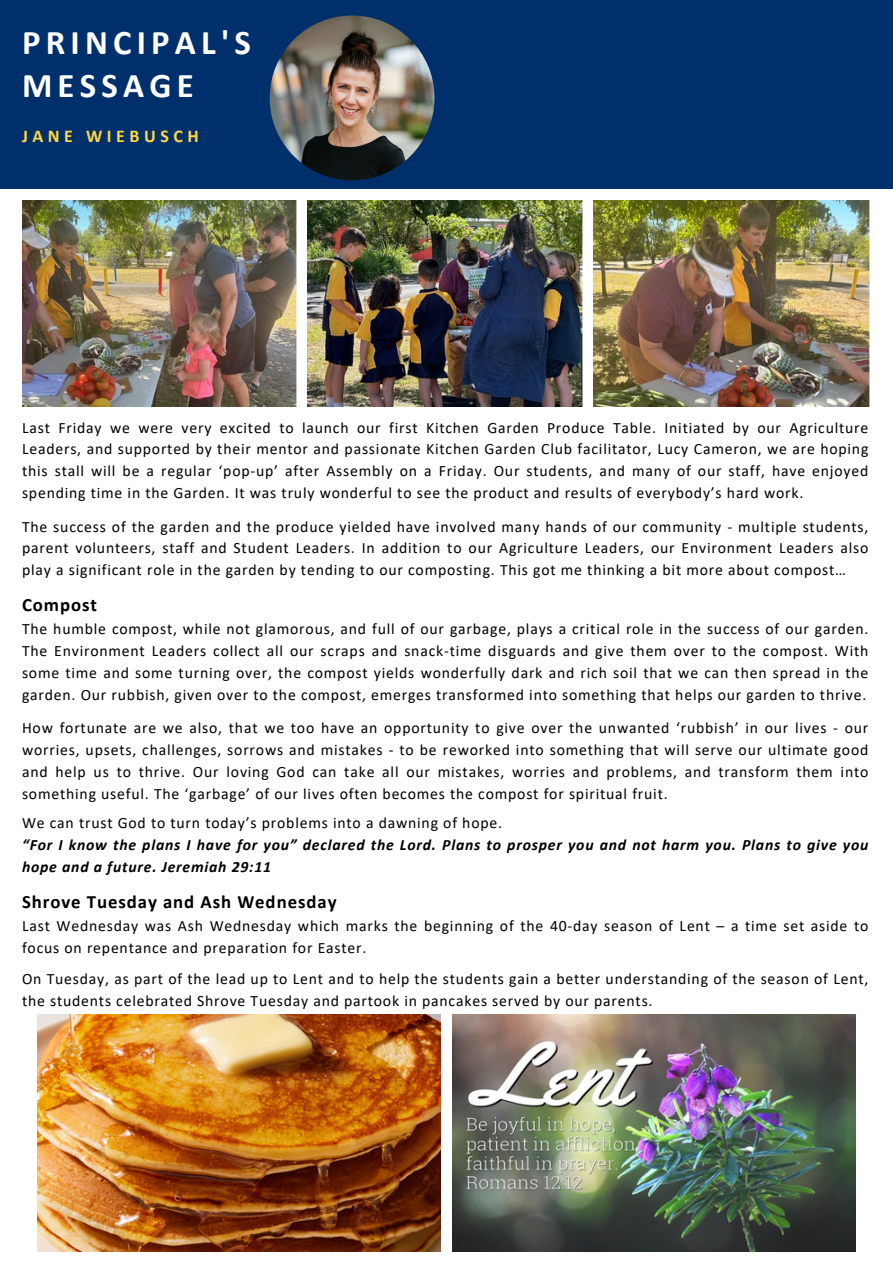
<style>
.page{position:relative;width:893px;height:1264px;background:#fff}
.page>*{position:absolute;margin:0;border:0;box-sizing:border-box;transform-origin:0 0}
.t1{font:700 34.8px/43.8px "Calibri";letter-spacing:.15em;color:#fff}
.t2{font:700 18.75px "Calibri";letter-spacing:.05em;color:#000}
.t3{font:700 18px "Calibri";letter-spacing:.25em;color:#ffd840}
.t4{font:15.75px/21.9px "Calibri";letter-spacing:.05em;color:#000;text-align:justify}
.t5{font:italic 700 15.75px/21.9px "Calibri";letter-spacing:.05em;color:#000}
</style>
<div class="page">
<img style="left:38px;top:1014px;width:403px;height:237px">
<img style="left:452px;top:1014px;width:403px;height:237px">
<img style="left:22px;top:201px;width:275px;height:206px">
<img style="left:308px;top:201px;width:274px;height:206px">
<img style="left:594px;top:201px;width:275px;height:206px">
<div style="left:0;top:0;width:892px;height:188px;background:#00306b"></div>
<img style="left:270px;top:15px;width:164px;height:165px;border-radius:50%">
<p class="t1" style="left:22px;top:23px;width:230px">PRINCIPAL'S<br>MESSAGE</p>
<p class="t3" style="left:22px;top:129px;width:178px">JANE WIEBUSCH</p>
<h1 class="t4" style="left:22px;top:417px;width:847px">Last Friday we were very excited to launch our first Kitchen Garden Produce Table. Initiated by our Agriculture Leaders, and supported by their mentor and passionate Kitchen Garden Club facilitator, Lucy Cameron, we are hoping this stall will be a regular ‘pop-up’ after Assembly on a Friday. Our students, and many of our staff, have enjoyed spending time in the Garden. It was truly wonderful to see the product and results of everybody’s hard work.</h1>
<p class="t4" style="left:22px;top:516px;width:847px">The success of the garden and the produce yielded have involved many hands of our community - multiple students, parent volunteers, staff and Student Leaders. In addition to our Agriculture Leaders, our Environment Leaders also play a significant role in the garden by tending to our composting. This got me thinking a bit more about compost…</p>
<h2 class="t2" style="left:22px;top:597px;width:76px">Compost</h2>
<p class="t4" style="left:22px;top:619px;width:847px">The humble compost, while not glamorous, and full of our garbage, plays a critical role in the success of our garden.<br>The Environment Leaders collect all our scraps and snack-time disguards and give them over to the compost. With some time and some turning over, the compost yields wonderfully dark and rich soil that we can then spread in the garden. Our rubbish, given over to the compost, emerges transformed into something that helps our garden to thrive.</p>
<p class="t4" style="left:22px;top:718px;width:847px">How fortunate are we also, that we too have an opportunity to give over the unwanted ‘rubbish’ in our lives - our worries, upsets, challenges, sorrows and mistakes - to be reworked into something that will serve our ultimate good and help us to thrive. Our loving God can take all our mistakes, worries and problems, and transform them into something useful. The ‘garbage’ of our lives often becomes the compost for spiritual fruit.</p>
<p class="t4" style="left:22px;top:813px;width:481px">We can trust God to turn today’s problems into a dawning of hope.</p>
<p class="t5" style="left:22px;top:834px;width:847px">“For I know the plans I have for you” declared the Lord. Plans to prosper you and not harm you. Plans to give you hope and a future. Jeremiah 29:11</p>
<p class="t2" style="left:22px;top:893px;width:316px">Shrove Tuesday and Ash Wednesday</p>
<p class="t4" style="left:22px;top:915px;width:847px">Last Wednesday was Ash Wednesday which marks the beginning of the 40-day season of Lent – a time set aside to focus on repentance and preparation for Easter.</p>
<p class="t4" style="left:22px;top:968px;width:847px">On Tuesday, as part of the lead up to Lent and to help the students gain a better understanding of the season of Lent, the students celebrated Shrove Tuesday and partook in pancakes served by our parents.</p>
</div>
